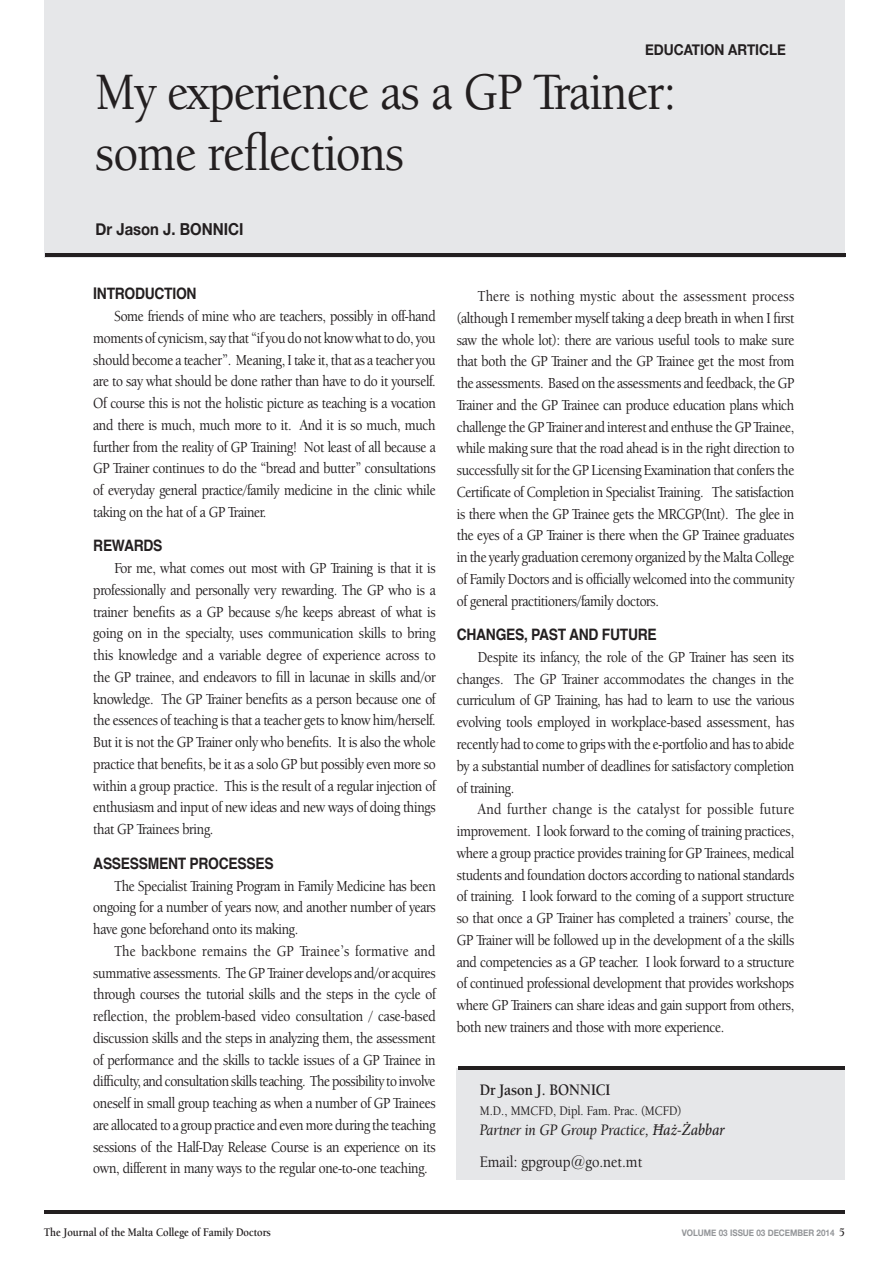
<style>
.page{position:relative;width:888px;height:1265px;background:#fff}
.page>*{position:absolute;margin:0;border:0;box-sizing:border-box;transform-origin:0 0}
.t1{font:500 54px/61.5px "Berkeley Oldstyle IT Cby BT";letter-spacing:-.01em;color:#231f20;scale:.9 1}
.t2{font:16.5px "Berkeley Oldstyle IT Cby BT Med Ital";color:#231f20;scale:.9 1}
.t3{font:500 16.5px "Berkeley Oldstyle IT Cby BT";color:#231f20;scale:.9 1}
.t4{font:700 16.5px "Helvetica Neue";color:#231f20;scale:.9 1}
.t5{font:700 16.5px "Berkeley Oldstyle IT Cby BT";color:#231f20;scale:.9 1}
.t6{font:500 15.75px/21.8px "Berkeley Oldstyle IT Cby BT";letter-spacing:-.02em;color:#231f20;text-align:justify;scale:.88 1}
.t7{font:700 15.75px "Helvetica";letter-spacing:-.02em;color:#231f20;scale:.88 1}
.t8{font:700 15px "Helvetica Neue";color:#231f20;scale:.9 1}
.t9{font:500 13.5px "Berkeley Oldstyle IT Cby BT";color:#231f20;scale:.9 1}
.t10{font:700 12px "Berkeley Oldstyle IT Cby BT";color:#231f20;scale:.9 1}
.t11{font:700 9px "Helvetica Neue";color:#939598;scale:.9 1}
.s1{font-size:16.2px}
.s2{font-family:"Minion Pro";font-weight:500;font-style:italic}
.s3{font-family:"Berkeley Oldstyle IT Cby BT";font-size:12px;color:#231f20}
</style>
<div class="page">
<hr style="left:44px;top:1210px;width:801px;height:4px;background:#231f20">
<div style="left:457px;top:1068px;width:388px;height:111px;background:#e6e7e9"></div>
<hr style="left:458px;top:1066px;width:387px;height:4px;background:#231f20">
<div style="left:44px;top:0;width:801px;height:257px;background:#e6e7e9"></div>
<hr style="left:45px;top:253px;width:800px;height:4px;background:#231f20">
<p class="t8" style="left:645px;top:38px;width:148px">EDUCATION ARTICLE</p>
<h1 class="t1" style="left:96px;top:60px;width:647px">My experience as a GP Trainer: some reflections</h1>
<p class="t4" style="left:96px;top:216px;width:166px">DR JASON J. BONNICI</p>
<p class="t7" style="left:93px;top:281px;width:119px"><span class="s1">I</span>NTRODUCTION</p>
<p class="t6" style="left:93px;top:305px;width:391px;text-indent:21px">Some friends of mine who are teachers, possibly in off-hand moments of cynicism, say that “if you do not know what to do, you should become a teacher”. Meaning, I take it, that as a teacher you are to say what should be done rather than have to do it yourself.<br>Of course this is not the holistic picture as teaching is a vocation and there is much, much more to it. And it is so much, much further from the reality of GP Training! Not least of all because a GP Trainer continues to do the “bread and butter” consultations of everyday general practice/family medicine in the clinic while taking on the hat of a GP Trainer.</p>
<p class="t7" style="left:93px;top:533px;width:80px">REWARDS</p>
<p class="t6" style="left:93px;top:557px;width:391px;text-indent:21px">For me, what comes out most with GP Training is that it is professionally and personally very rewarding. The GP who is a trainer benefits as a GP because s/he keeps abreast of what is going on in the specialty, uses communication skills to bring this knowledge and a variable degree of experience across to the GP trainee, and endeavors to fill in lacunae in skills and/or knowledge. The GP Trainer benefits as a person because one of the essences of teaching is that a teacher gets to know him/herself.<br>But it is not the GP Trainer only who benefits. It is also the whole practice that benefits, be it as a solo GP but possibly even more so within a group practice. This is the result of a regular injection of enthusiasm and input of new ideas and new ways of doing things that GP Trainees bring.</p>
<p class="t7" style="left:93px;top:850px;width:206px">ASSESSMENT PROCESSES</p>
<p class="t6" style="left:93px;top:874px;width:391px;text-indent:21px">The Specialist Training Program in Family Medicine has been ongoing for a number of years now, and another number of years have gone beforehand onto its making.</p>
<p class="t6" style="left:93px;top:940px;width:391px;text-indent:21px">The backbone remains the GP Trainee’s formative and summative assessments. The GP Trainer develops and/or acquires through courses the tutorial skills and the steps in the cycle of reflection, the problem-based video consultation / case-based discussion skills and the steps in analyzing them, the assessment of performance and the skills to tackle issues of a GP Trainee in difficulty, and consultation skills teaching. The possibility to involve oneself in small group teaching as when a number of GP Trainees are allocated to a group practice and even more during the teaching sessions of the Half-Day Release Course is an experience on its own, different in many ways to the regular one-to-one teaching.</p>
<p class="t6" style="left:457px;top:285px;width:385px;text-indent:21px">There is nothing mystic about the assessment process (although I remember myself taking a deep breath in when I first saw the whole lot): there are various useful tools to make sure that both the GP Trainer and the GP Trainee get the most from the assessments. Based on the assessments and feedback, the GP Trainer and the GP Trainee can produce education plans which challenge the GP Trainer and interest and enthuse the GP Trainee, while making sure that the road ahead is in the right direction to successfully sit for the GP Licensing Examination that confers the Certificate of Completion in Specialist Training. The satisfaction is there when the GP Trainee gets the MRCGP(Int). The glee in the eyes of a GP Trainer is there when the GP Trainee graduates in the yearly graduation ceremony organized by the Malta College of Family Doctors and is officially welcomed into the community of general practitioners/family doctors.</p>
<p class="t7" style="left:457px;top:622px;width:229px">CHANGES, PAST AND FUTURE</p>
<p class="t6" style="left:457px;top:646px;width:385px;text-indent:21px">Despite its infancy, the role of the GP Trainer has seen its changes. The GP Trainer accommodates the changes in the curriculum of GP Training, has had to learn to use the various evolving tools employed in workplace-based assessment, has recently had to come to grips with the e-portfolio and has to abide by a substantial number of deadlines for satisfactory completion of training.</p>
<p class="t6" style="left:457px;top:798px;width:385px;text-indent:21px">And further change is the catalyst for possible future improvement. I look forward to the coming of training practices, where a group practice provides training for GP Trainees, medical students and foundation doctors according to national standards of training. I look forward to the coming of a support structure so that once a GP Trainer has completed a trainers’ course, the GP Trainer will be followed up in the development of a the skills and competencies as a GP teacher. I look forward to a structure of continued professional development that provides workshops where GP Trainers can share ideas and gain support from others, both new trainers and those with more experience.</p>
<p class="t5" style="left:480px;top:1079px;width:146px">Dr Jason J. Bonnici</p>
<p class="t9" style="left:480px;top:1103px;width:226px">M.D., MMCFD, Dipl. Fam. Prac. (MCFD)</p>
<p class="t2" style="left:480px;top:1120px;width:274px">Partner in GP Group Practice, <span class="s2">Ħaż-Żabbar</span></p>
<p class="t3" style="left:480px;top:1152px;width:182px">Email: gpgroup@go.net.mt</p>
<p class="t10" style="left:44px;top:1224px;width:253px">The Journal of the Malta College of Family Doctors</p>
<p class="t11" style="left:682px;top:1225px;width:183px">VOLUME 03 ISSUE 03 DECEM BER 2014 <span class="s3">5</span></p>
</div>
